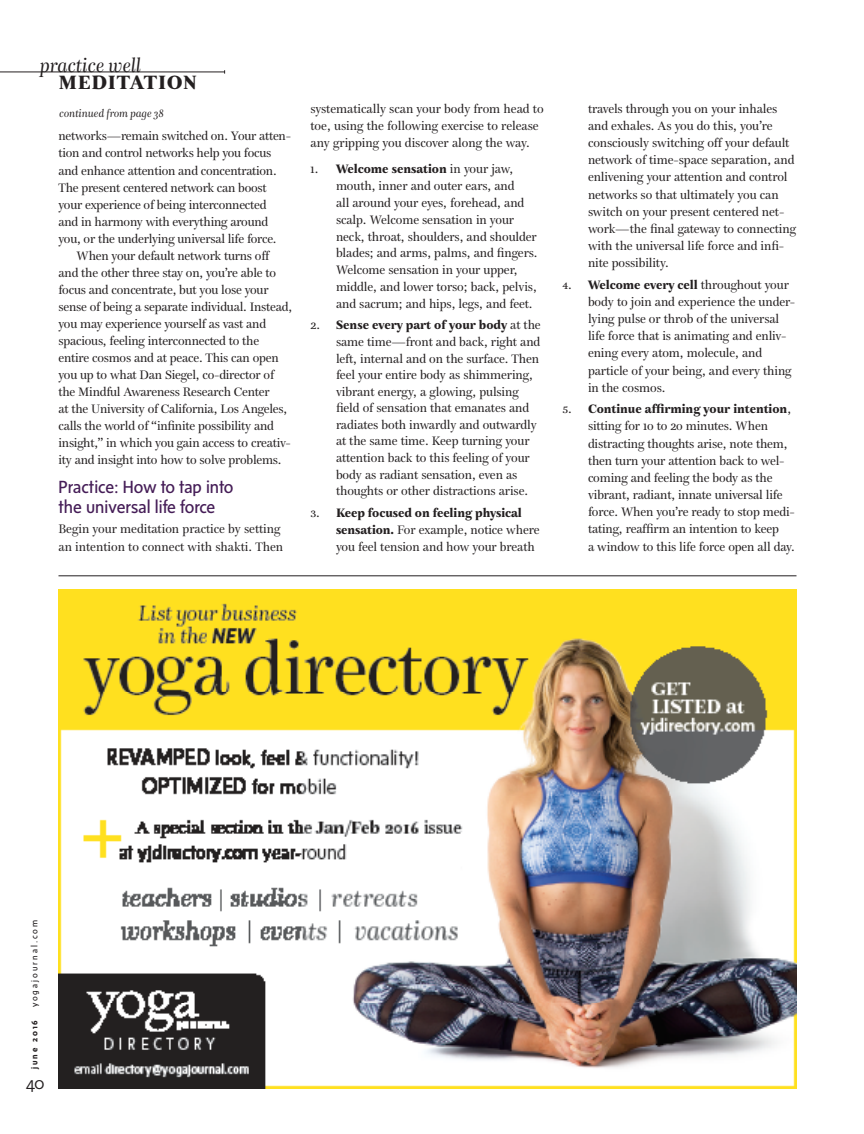
<style>
.page{position:relative;width:864px;height:1134px;background:#fff}
.page>*{position:absolute;margin:0;border:0;box-sizing:border-box;transform-origin:0 0}
._1_DeptName_BohIT_13{font:italic 19.5px "Bohemia LT Std";color:#231f20}
._1_DeptNameSub_BohBD{font:700 19.5px "Bohemia LT Std";letter-spacing:.025em;color:#231f20}
._4_Txt_BohREG_8_25_1{font:18px/20.1px "Sense";color:#451d57}
._1_Page{font:300 18px "Sense";color:#231f20}
._4_Txt_BohREG_8_25_1-2{font:12.3px/17.1px "Bohemia LT Std";letter-spacing:-.01em;color:#231f20}
.t1{font:italic 10.8px "Bohemia LT Std";color:#231f20}
.t2{font:8.85px "Sense";letter-spacing:.225em;color:#231f20}
.t3{font:700 8.85px "Sense";letter-spacing:.225em;color:#231f20}
.s1{font-family:"Bohemia LT Std SC"}
.s2{font-weight:700}
</style>
<div class="page">
<hr style="left:58px;top:576px;width:738px;height:1px;background:#231f20">
<hr style="left:0;top:72px;width:225px;height:1px;background:#231f20">
<img style="left:59px;top:589px;width:737px;height:500px">
<p class="_1_DeptName_BohIT_13" style="left:40px;top:53px;width:102px">practice well</p>
<p class="_1_DeptNameSub_BohBD" style="left:59px;top:70px;width:140px">MEDITATION</p>
<p class="t1" style="left:59px;top:106px;width:106px">continued from page 38</p>
<p class="_4_Txt_BohREG_8_25_1-2" style="left:58px;top:128px;width:234px">networks—remain switched on. Your atten&shy;tion and control networks help you focus and enhance attention and concentration.<br>The present centered network can boost your experience of being interconnected<br>and in harmony with everything around you, or the underlying universal life force.</p>
<p class="_4_Txt_BohREG_8_25_1-2" style="left:58px;top:247px;width:235px;text-indent:18px">When your default network turns off<br>and the other three stay on, you’re able to focus and concentrate, but you lose your sense of being a separate individual. Instead, you may experience yourself as vast and spacious, feeling interconnected to the entire cosmos and at peace. This can open you up to what Dan Siegel, co-director of the Mindful Awareness Research Center<br>at the University of California, Los Angeles, calls the world of “infinite possibility and insight,” in which you gain access to creativ&shy;ity and insight into how to solve problems.</p>
<p class="_4_Txt_BohREG_8_25_1" style="left:58px;top:477px;width:176px">Practice: How to tap into the universal life force</p>
<p class="_4_Txt_BohREG_8_25_1-2" style="left:58px;top:521px;width:226px">Begin your meditation practice by setting an intention to connect with shakti. Then</p>
<p class="_4_Txt_BohREG_8_25_1-2" style="left:310px;top:100px;width:235px">systematically scan your body from head to to e, using the following exercise to release any gripping you discover along the way.</p>
<p class="_4_Txt_BohREG_8_25_1-2" style="left:336px;top:160px;width:203px;text-indent:-26px"><span class="s1">1</span>. <span class="s2">Welcome sensation</span> in your jaw, mouth, inner and outer ears, and<br>all around your eyes, forehead, and scalp. Welcome sensation in your neck, throat, shoulders, and shoulder blades; and arms, palms, and fingers.<br>Welcome sensation in your upper, middle, and lower torso; back, pelvis, and sacrum; and hips, legs, and feet.</p>
<p class="_4_Txt_BohREG_8_25_1-2" style="left:336px;top:317px;width:206px;line-height:16.6px;text-indent:-26px"><span class="s1">2</span>. <span class="s2">Sense every part of your body</span> at the same time—front and back, right and left, internal and on the surface. Then feel your entire body as shimmering, vibrant energy, a glowing, pulsing field of sensation that emanates and radiates both inwardly and outwardly at the same time. Keep turning your attention back to this feeling of your body as radiant sensation, even as thoughts or other distractions arise.</p>
<p class="_4_Txt_BohREG_8_25_1-2" style="left:336px;top:504px;width:205px;text-indent:-26px"><span class="s1">3</span>. <span class="s2">Keep focused on feeling physical sensation.</span> For example, notice where you feel tension and how your breath</p>
<p class="_4_Txt_BohREG_8_25_1-2" style="left:588px;top:100px;width:210px">travels through you on your inhales and exhales. As you do this, you’re consciously switching off your default network of time-space separation, and enlivening your attention and control networks so that ultimately you can switch on your present centered net&shy;work—the final gateway to connecting with the universal life force and infi&shy;nite possibility.</p>
<p class="_4_Txt_BohREG_8_25_1-2" style="left:588px;top:276px;width:209px;text-indent:-26px"><span class="s1">4</span>. <span class="s2">Welcome every cell</span> throughout your body to join and experience the under&shy;lying pulse or throb of the universal life force that is animating and enliv&shy;ening every atom, molecule, and particle of your being, and every thing in the cosmos.</p>
<p class="_4_Txt_BohREG_8_25_1-2" style="left:588px;top:401px;width:208px;text-indent:-26px"><span class="s1">5</span>. <span class="s2">Continue affirming your intention</span>, sitting for <span class="s1">1</span>o to <span class="s1">2</span>o minutes. When distracting thoughts arise, note them, then turn your attention back to wel&shy;coming and feeling the body as the vibrant, radiant, innate universal life force. When you’re ready to stop medi&shy;tating, reaffirm an intention to keep<br>a window to this life force open all day.</p>
<p class="t2" style="left:29px;top:1007px;width:89px;rotate:-90deg">yogajournal.com</p>
<p class="t3" style="left:29px;top:1069px;width:51px;rotate:-90deg">june 2016</p>
<p class="_1_Page" style="left:26px;top:1072px;width:20px">40</p>
</div>
